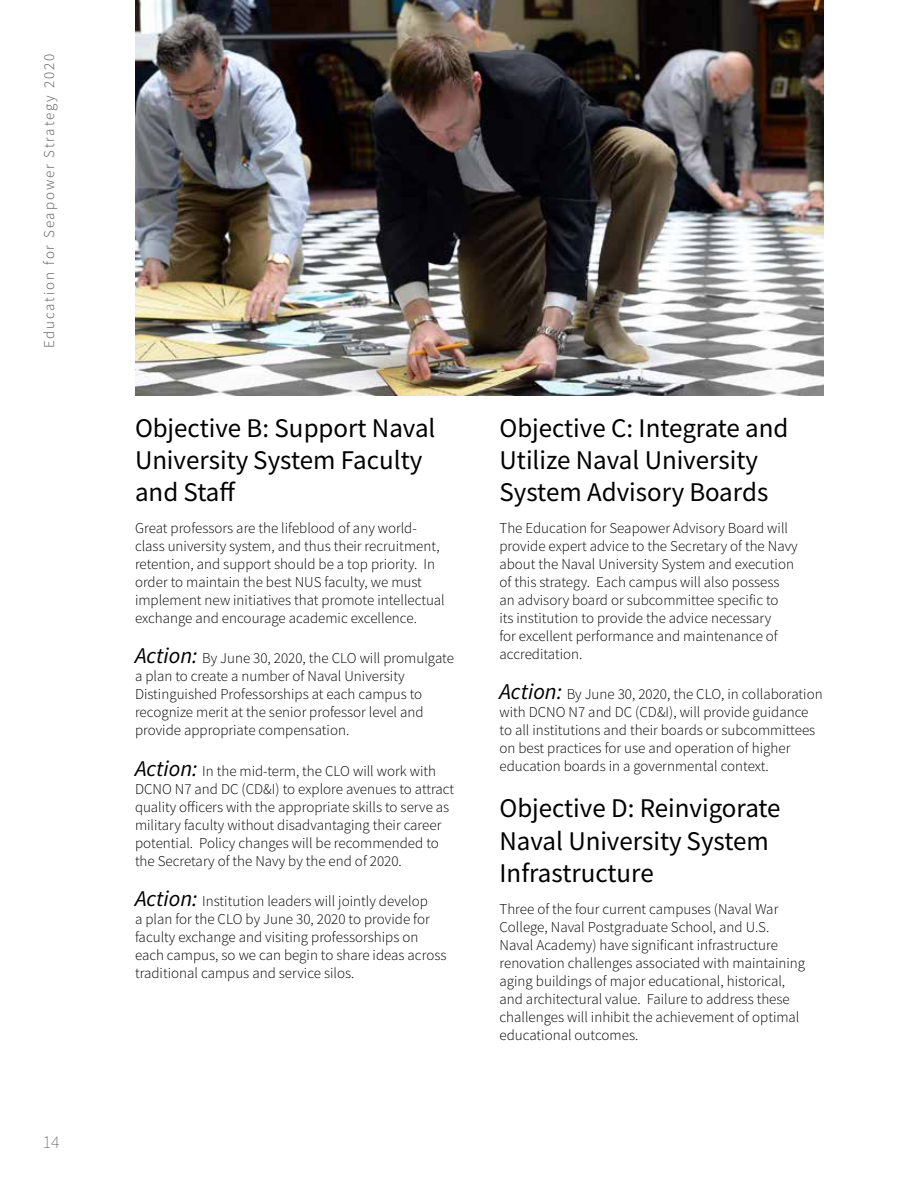
<style>
.page{position:relative;width:918px;height:1188px;background:#fff}
.page>*{position:absolute;margin:0;border:0;box-sizing:border-box;transform-origin:0 0}
.t1{font:27px/32.4px "Source Sans Variable";letter-spacing:.02em;color:#000}
.t2{font:18px "Source Sans Variable";color:#58595b}
.t3{font:15px/18px "Source Sans Variable";letter-spacing:.005em;color:#000}
.t4{font:15px "Source Sans Variable";letter-spacing:.13em;color:#58595b}
.s1{font-style:italic;font-size:22.5px}
</style>
<div class="page">
<img style="left:135px;top:0;width:689px;height:396px">
<p class="t4" style="left:40px;top:348px;width:296px;rotate:-90deg">Education for Seapower Strategy 2020</p>
<p class="t2" style="left:43px;top:1131px;width:18px">14</p>
<h1 class="t1" style="left:135px;top:412px;width:301px">Objective B: Support Naval<br>University System Faculty and Staff</h1>
<p class="t3" style="left:135px;top:519px;width:311px">Great professors are the lifeblood of any world&shy;class university system, and thus their recruitment, retention, and support should be a top priority. In order to maintain the best NUS faculty, we must implement new initiatives that promote intellectual exchange and encourage academic excellence.</p>
<p class="t3" style="left:135px;top:649px;width:320px"><span class="s1">Action:</span> By June 30, 2020, the CLO will promulgate a plan to create a number of Naval University Distinguished Professorships at each campus to recognize merit at the senior professor level and provide appropriate compensation.</p>
<p class="t3" style="left:135px;top:762px;width:321px"><span class="s1">Action:</span> In the mid-term, the CLO will work with DCNO N7 and DC (CD&amp;I) to explore avenues to attract quality officers with the appropriate skills to serve as military faculty without disadvantaging their career potential. Policy changes will be recommended to the Secretary of the Navy by the end of 2020.</p>
<p class="t3" style="left:135px;top:892px;width:313px"><span class="s1">Action:</span> Institution leaders will jointly develop<br>a plan for the CLO by June 30, 2020 to provide for faculty exchange and visiting professorships on each campus, so we can begin to share ideas across traditional campus and service silos.</p>
<h1 class="t1" style="left:500px;top:412px;width:290px">Objective C: Integrate and<br>Utilize Naval University<br>System Advisory Boards</h1>
<p class="t3" style="left:500px;top:519px;width:300px">The Education for Seapower Advisory Board will provide expert advice to the Secretary of the Navy about the Naval University System and execution of this strategy. Each campus will also possess an advisory board or subcommittee specific to<br>its institution to provide the advice necessary<br>for excellent performance and maintenance of accreditation.</p>
<p class="t3" style="left:500px;top:685px;width:325px"><span class="s1">Action:</span> By June 30, 2020, the CLO, in collaboration with DCNO N7 and DC (CD&amp;I), will provide guidance to all institutions and their boards or subcommittees on best practices for use and operation of higher education boards in a governmental context.</p>
<h1 class="t1" style="left:500px;top:792px;width:282px">Objective D: Reinvigorate<br>Naval University System<br>Infrastructure</h1>
<p class="t3" style="left:500px;top:900px;width:307px">Three of the four current campuses (Naval War College, Naval Postgraduate School, and U.S.<br>Naval Academy) have significant infrastructure renovation challenges associated with maintaining aging buildings of major educational, historical, and architectural value. Failure to address these challenges will inhibit the achievement of optimal educational outcomes.</p>
</div>
